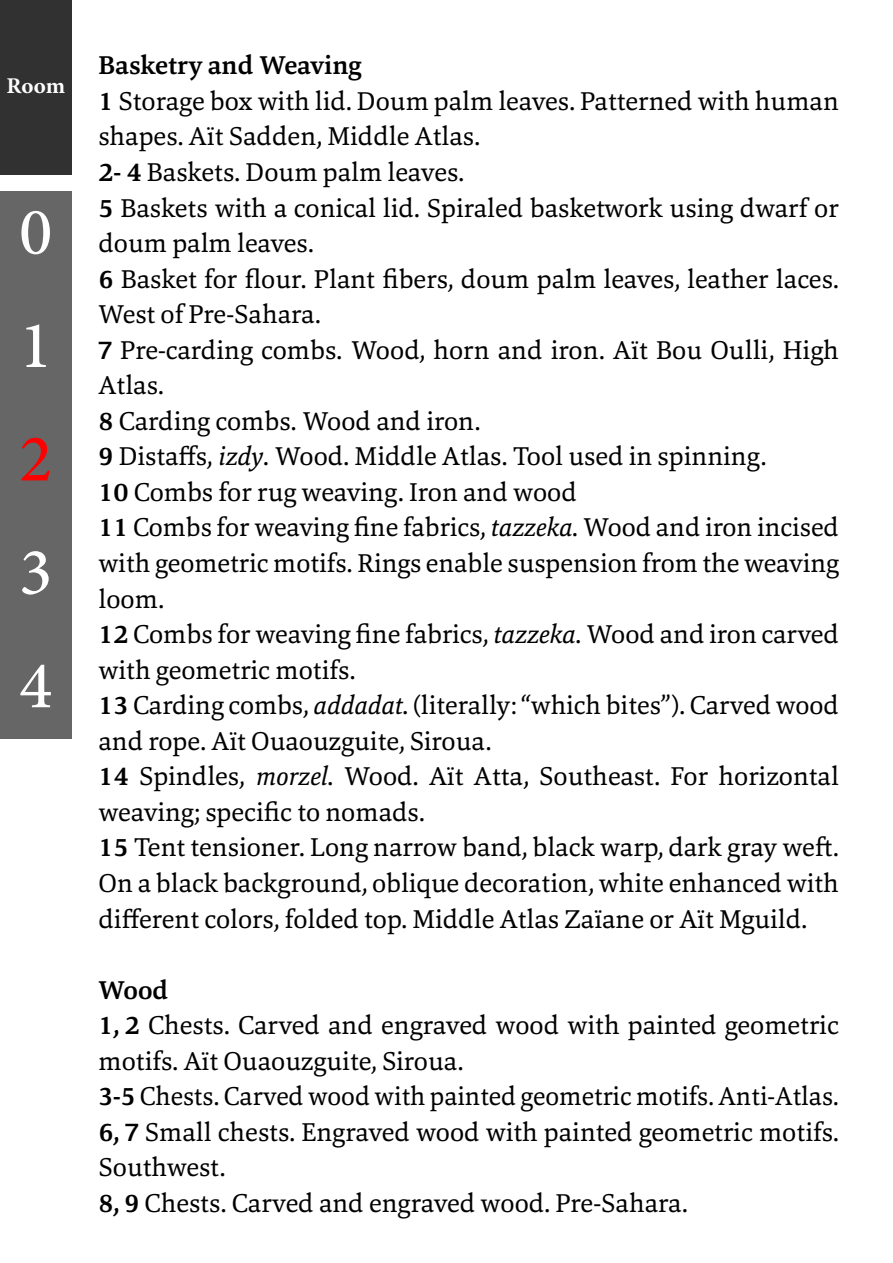
<style>
.page{position:relative;width:893px;height:1263px;background:#fff}
.page>*{position:absolute;margin:0;border:0;box-sizing:border-box;transform-origin:0 0}
.t1{font:94.5px/113.4px "Adobe Arabic";color:#fff}
.t2{font:94.5px "Adobe Arabic";color:#f00}
.t3{font:700 31.5px "Adobe Arabic";color:#fff}
.t4{font:27px/35.5px "Marbach";color:#000}
.s1{font-weight:700}
.s2{font-family:"Acumin Variable Concept";font-size:25.5px}
.s3{font-style:italic}
</style>
<div class="page">
<div style="left:0;top:191px;width:71px;height:548px;background:#666"></div>
<div style="left:0;top:0;width:71px;height:174px;background:#313131"></div>
<p class="t3" style="left:6px;top:63px;width:60px">Room</p>
<h1 class="t1" style="left:19px;top:164px;width:35px">0<br>1</h1>
<h1 class="t2" style="left:19px;top:392px;width:35px">2</h1>
<h1 class="t1" style="left:19px;top:504px;width:35px">3<br>4</h1>
<p class="t4" style="left:98px;top:47px;width:742px"><span class="s1">Basketry and Weaving<br>1</span> Storage box with lid. Doum palm leaves. Patterned with human shapes. Aït Sadden, Middle Atlas.<br><span class="s1">2- 4</span> Baskets. Doum palm leaves.<br><span class="s1">5</span> Baskets with a conical lid. Spiraled basketwork using dwarf or doum palm leaves.<br><span class="s1">6</span> Basket for flour. Plant fibers, doum palm leaves, leather laces.<br>West of Pre-Sahara.<br><span class="s2">7</span> Pre-carding combs. Wood, horn and iron. Aït Bou Oulli, High Atlas.<br><span class="s1">8</span> Carding combs. Wood and iron.<br><span class="s1">9</span> Distaffs, <span class="s3">izdy</span>. Wood. Middle Atlas. Tool used in spinning.<br><span class="s1">10</span> Combs for rug weaving. Iron and wood<br><span class="s1">11</span> Combs for weaving fine fabrics, <span class="s3">tazzeka</span>. Wood and iron incised with geometric motifs. Rings enable suspension from the weaving loom.<br><span class="s1">12</span> Combs for weaving fine fabrics, <span class="s3">tazzeka</span>. Wood and iron carved with geometric motifs.<br><span class="s1">13</span> Carding combs, <span class="s3">addadat</span> (. literally “: which bites”). Carved wood and rope. Aït Ouaouzguite, Siroua.<br><span class="s1">14</span> Spindles, <span class="s3">morzel</span>. Wood. Aït Atta, Southeast. For horizontal weaving; specific to nomads.<br><span class="s1">15</span> Tent tensioner. Long narrow band, black warp, dark gray weft.<br>On a black background, oblique decoration, white enhanced with different colors, folded top. Middle Atlas Zaïane or Aït Mguild.</p>
<p class="t4" style="left:98px;top:972px;width:742px"><span class="s1">Wood<br>1, 2</span> Chests. Carved and engraved wood with painted geometric motifs. Aït Ouaouzguite, Siroua.<br><span class="s1">3-5</span> Chests. Carved wood with painted geometric motifs. Anti-Atlas.<br><span class="s1">6,</span> <span class="s2">7</span> Small chests. Engraved wood with painted geometric motifs.<br>Southwest.<br><span class="s1">8, 9</span> Chests. Carved and engraved wood. Pre-Sahara.</p>
</div>
